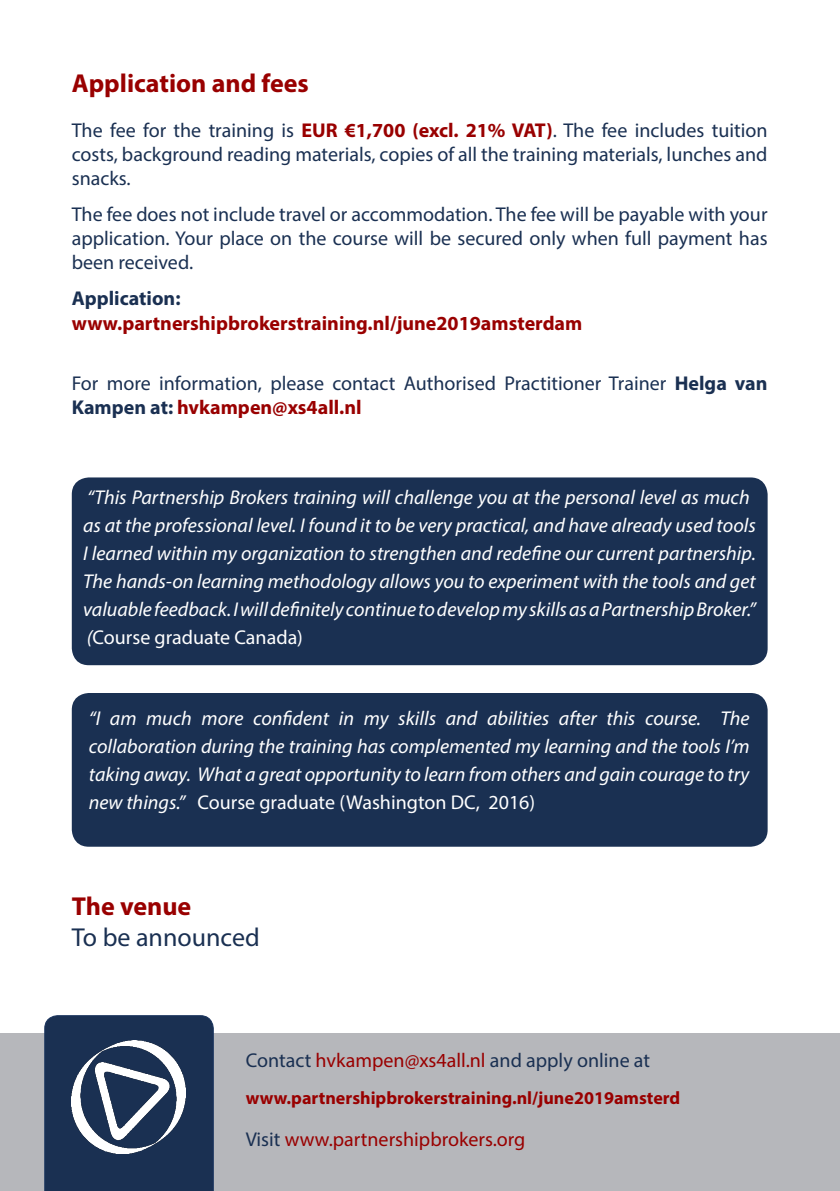
<style>
.page{position:relative;width:840px;height:1191px;background:#fff}
.page>*{position:absolute;margin:0;border:0;box-sizing:border-box;transform-origin:0 0}
.t1{font:700 26px "Myriad Pro";color:#900}
.t2{font:26px "Myriad Pro";color:#1a3052}
.t3{font:italic 20px/28px "Myriad Pro";color:#fff;text-align:justify}
.t4{font:20px/24px "Myriad Pro";color:#1a3052;text-align:justify}
.t5{font:700 20px "Myriad Pro";color:#900}
.t6{font:20px "Myriad Pro";color:#900}
.t7{font:700 20px "Myriad Pro";color:#1a3052}
.t8{font:700 18px "Myriad Pro";color:#900}
.s1{font-weight:700;color:#900}
.s2{font-weight:700}
.s3{font-style:normal}
.s4{color:#900}
.s5{color:#1a3052}
</style>
<div class="page">
<div style="left:0;top:1034px;width:839px;height:157px;background:#b6b7bb"></div>
<div style="left:44px;top:1015px;width:170px;height:176px;background:#1a3052"></div>
<img style="left:72px;top:1040px;width:113px;height:113px">
<div style="left:72px;top:693px;width:695px;height:153px;background:#1a3052;border-radius:17px"></div>
<div style="left:72px;top:477px;width:695px;height:188px;background:#1a3052;border-radius:17px"></div>
<p class="t1" style="left:72px;top:66px;width:238px">Application and fees</p>
<p class="t4" style="left:72px;top:118px;width:697px">The fee for the training is <span class="s1">EUR €1,700 (excl. 21% VAT)</span>. The fee includes tuition costs, background reading materials, copies of all the training materials, lunches and snacks.</p>
<p class="t4" style="left:72px;top:202px;width:697px">The fee does not include travel or accommodation. The fee will be payable with your application. Your place on the course will be secured only when full payment has been received.</p>
<p class="t7" style="left:72px;top:286px;width:110px">Application:</p>
<p class="t5" style="left:72px;top:310px;width:512px">www.partnershipbrokerstraining.nl/june2019amsterdam</p>
<p class="t4" style="left:72px;top:370px;width:697px">For more information, please contact Authorised Practitioner Trainer <span class="s2">Helga van<br>Kampen at:</span> <span class="s1">hvkampen@xs4all.nl</span></p>
<p class="t3" style="left:83px;top:483px;width:674px;text-align:left">“This Partnership Brokers training will challenge you at the personal level as much as at the professional level. I found it to be very practical, and have already used tools I learned within my organization to strengthen and redefine our current partnership.<br>The hands-on learning methodology allows you to experiment with the tools and get valuable feedback. I will definitely continue to develop my skills as a Partnership Broker.” (<span class="s3">Course graduate Canada)</span></p>
<p class="t3" style="left:89px;top:704px;width:662px">“I am much more confident in my skills and abilities after this course. The collaboration during the training has complemented my learning and the tools I’m taking away. What a great opportunity to learn from others and gain courage to try new things.” <span class="s3">Course graduate (Washington DC, 2016)</span></p>
<p class="t1" style="left:72px;top:889px;width:121px">The venue</p>
<p class="t2" style="left:72px;top:921px;width:189px">To be announced</p>
<p class="t4" style="left:245px;top:1048px;width:405px">Contact <span class="s4">hvkampen@xs4all.nl</span> and apply online at</p>
<p class="t8" style="left:245px;top:1085px;width:436px">www.partnershipbrokerstraining.nl/june2019amsterd</p>
<p class="t6" style="left:245px;top:1127px;width:281px"><span class="s5">Visit</span> www.partnershipbrokers.org</p>
</div>
